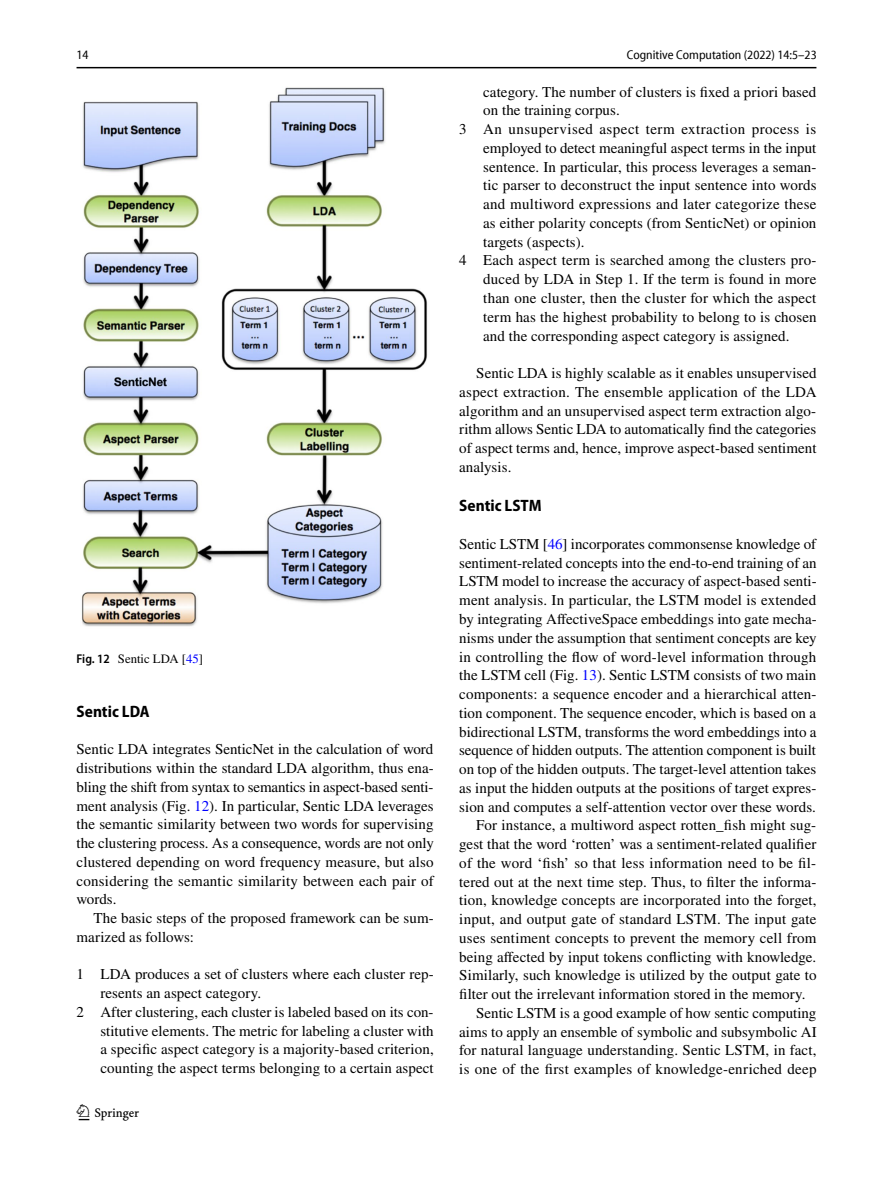
<style>
.page{position:relative;width:893px;height:1187px;background:#fff}
.page>*{position:absolute;margin:0;border:0;box-sizing:border-box;transform-origin:0 0}
.t1{font:22.5px "Springnew Regular 2";color:#000}
.t2{font:700 semi-condensed 16.5px "Myriad Pro";color:#000}
.t3{font:15px/18.8px "STIX";letter-spacing:.005em;color:#000;text-align:justify}
.t4{font:15px "STIX";letter-spacing:.03em;color:#000}
.t5{font:semi-condensed 12.75px "Myriad Pro Unic";color:#000}
.t6{font:12.75px "STIX";color:#000}
.s1{font-family:"Myriad Pro";font-weight:600;font-stretch:semi-condensed}
.s2{color:#00f}
</style>
<div class="page">
<hr style="left:77px;top:67px;width:739px;height:1px;background:#000">
<img style="left:81px;top:87px;width:347px;height:540px">
<p class="t5" style="left:76px;top:50px;width:14px">14</p>
<p class="t5" style="left:627px;top:50px;width:192px">Cognitive Computation (2022) 14:5–23</p>
<p class="t6" style="left:77px;top:650px;width:128px"><span class="s1">Fig. 12</span> Sentic LDA [<span class="s2">45</span>]</p>
<p class="t2" style="left:77px;top:702px;width:75px">Sentic LDA</p>
<p class="t3" style="left:77px;top:740px;width:359px">Sentic LDA integrates SenticNet in the calculation of word distributions within the standard LDA algorithm, thus ena&shy;bling the shift from syntax to semantics in aspect-based senti&shy;ment analysis (Fig. <span class="s2">12</span>). In particular, Sentic LDA leverages the semantic similarity between two words for supervising the clustering process. As a consequence, words are not only clustered depending on word frequency measure, but also considering the semantic similarity between each pair of words.</p>
<p class="t3" style="left:77px;top:909px;width:359px;text-indent:17px">The basic steps of the proposed framework can be sum&shy;marized as follows:</p>
<p class="t3" style="left:77px;top:965px;width:359px">1 LDA produces a set of clusters where each cluster rep-</p>
<p class="t3" style="left:101px;top:984px;width:162px">resents an aspect category.</p>
<p class="t3" style="left:77px;top:1003px;width:359px">2 After clustering, each cluster is labeled based on its con-</p>
<p class="t3" style="left:101px;top:1022px;width:335px">stitutive elements. The metric for labeling a cluster with</p>
<p class="t3" style="left:101px;top:1040px;width:335px">a specific aspect category is a majority-based criterion,</p>
<p class="t3" style="left:101px;top:1059px;width:335px">counting the aspect terms belonging to a certain aspect</p>
<h1 class="t1" style="left:79px;top:1104px;width:62px">1 3</h1>
<p class="t3" style="left:483px;top:83px;width:335px">category. The number of clusters is fixed a priori based</p>
<p class="t3" style="left:483px;top:102px;width:138px">on the training corpus.</p>
<p class="t4" style="left:459px;top:119px;width:359px">3 An unsupervised aspect term extraction process is</p>
<p class="t3" style="left:483px;top:139px;width:335px">employed to detect meaningful aspect terms in the input</p>
<p class="t3" style="left:483px;top:158px;width:335px">sentence. In particular, this process leverages a seman-</p>
<p class="t3" style="left:483px;top:177px;width:335px">tic parser to deconstruct the input sentence into words</p>
<p class="t3" style="left:483px;top:196px;width:335px">and multiword expressions and later categorize these</p>
<p class="t3" style="left:483px;top:214px;width:335px">as either polarity concepts (from SenticNet) or opinion</p>
<p class="t3" style="left:483px;top:233px;width:103px">targets (aspects).</p>
<p class="t3" style="left:459px;top:252px;width:359px">4 Each aspect term is searched among the clusters pro-</p>
<p class="t3" style="left:483px;top:271px;width:335px">duced by LDA in Step 1. If the term is found in more</p>
<p class="t3" style="left:483px;top:289px;width:335px">than one cluster, then the cluster for which the aspect</p>
<p class="t3" style="left:483px;top:308px;width:335px">term has the highest probability to belong to is chosen</p>
<p class="t3" style="left:483px;top:327px;width:308px">and the corresponding aspect category is assigned.</p>
<p class="t3" style="left:459px;top:364px;width:359px;text-indent:17px">Sentic LDA is highly scalable as it enables unsupervised aspect extraction. The ensemble application of the LDA algorithm and an unsupervised aspect term extraction algo&shy;rithm allows Sentic LDA to automatically find the categories of aspect terms and, hence, improve aspect-based sentiment analysis.</p>
<p class="t2" style="left:459px;top:496px;width:84px">Sentic LSTM</p>
<p class="t3" style="left:459px;top:535px;width:358px">Sentic LSTM [<span class="s2">46</span>] incorporates commonsense knowledge of</p>
<p class="t3" style="left:459px;top:554px;width:359px">sentiment-related concepts into the end-to-end training of an</p>
<p class="t3" style="left:459px;top:573px;width:359px">LSTM model to increase the accuracy of aspect-based senti-</p>
<p class="t3" style="left:459px;top:591px;width:358px">ment analysis. In particular, the LSTM model is extended</p>
<p class="t3" style="left:459px;top:610px;width:359px">by integrating AffectiveSpace embeddings into gate mecha-</p>
<p class="t3" style="left:459px;top:629px;width:359px">nisms under the assumption that sentiment concepts are key</p>
<p class="t3" style="left:459px;top:648px;width:359px">in controlling the flow of word-level information through</p>
<p class="t3" style="left:459px;top:666px;width:359px">the LSTM cell (Fig. <span class="s2">13</span>). Sentic LSTM consists of two main</p>
<p class="t3" style="left:459px;top:685px;width:359px">components: a sequence encoder and a hierarchical atten-</p>
<p class="t3" style="left:459px;top:704px;width:358px">tion component. The sequence encoder, which is based on a</p>
<p class="t3" style="left:459px;top:723px;width:359px">bidirectional LSTM, transforms the word embeddings into a</p>
<p class="t3" style="left:459px;top:741px;width:358px">sequence of hidden outputs. The attention component is built</p>
<p class="t3" style="left:459px;top:760px;width:359px">on top of the hidden outputs. The target-level attention takes</p>
<p class="t3" style="left:459px;top:779px;width:359px">as input the hidden outputs at the positions of target expres-</p>
<p class="t3" style="left:459px;top:798px;width:358px">sion and computes a self-attention vector over these words.</p>
<p class="t3" style="left:476px;top:816px;width:342px">For instance, a multiword aspect rotten_fish might sug-</p>
<p class="t3" style="left:459px;top:835px;width:359px">gest that the word ‘rotten’ was a sentiment-related qualifier</p>
<p class="t3" style="left:459px;top:854px;width:359px">of the word ‘fish’ so that less information need to be fil-</p>
<p class="t3" style="left:459px;top:873px;width:359px">tered out at the next time step. Thus, to filter the informa-</p>
<p class="t3" style="left:459px;top:891px;width:359px">tion, knowledge concepts are incorporated into the forget,</p>
<p class="t3" style="left:459px;top:910px;width:359px">input, and output gate of standard LSTM. The input gate</p>
<p class="t3" style="left:459px;top:929px;width:359px">uses sentiment concepts to prevent the memory cell from</p>
<p class="t3" style="left:459px;top:948px;width:359px">being affected by input tokens conflicting with knowledge.</p>
<p class="t3" style="left:459px;top:966px;width:359px">Similarly, such knowledge is utilized by the output gate to</p>
<p class="t3" style="left:459px;top:985px;width:348px">filter out the irrelevant information stored in the memory.</p>
<p class="t3" style="left:476px;top:1004px;width:342px">Sentic LSTM is a good example of how sentic computing</p>
<p class="t3" style="left:459px;top:1023px;width:359px">aims to apply an ensemble of symbolic and subsymbolic AI</p>
<p class="t3" style="left:459px;top:1041px;width:359px">for natural language understanding. Sentic LSTM, in fact,</p>
<p class="t3" style="left:459px;top:1060px;width:359px">is one of the first examples of knowledge-enriched deep</p>
</div>
